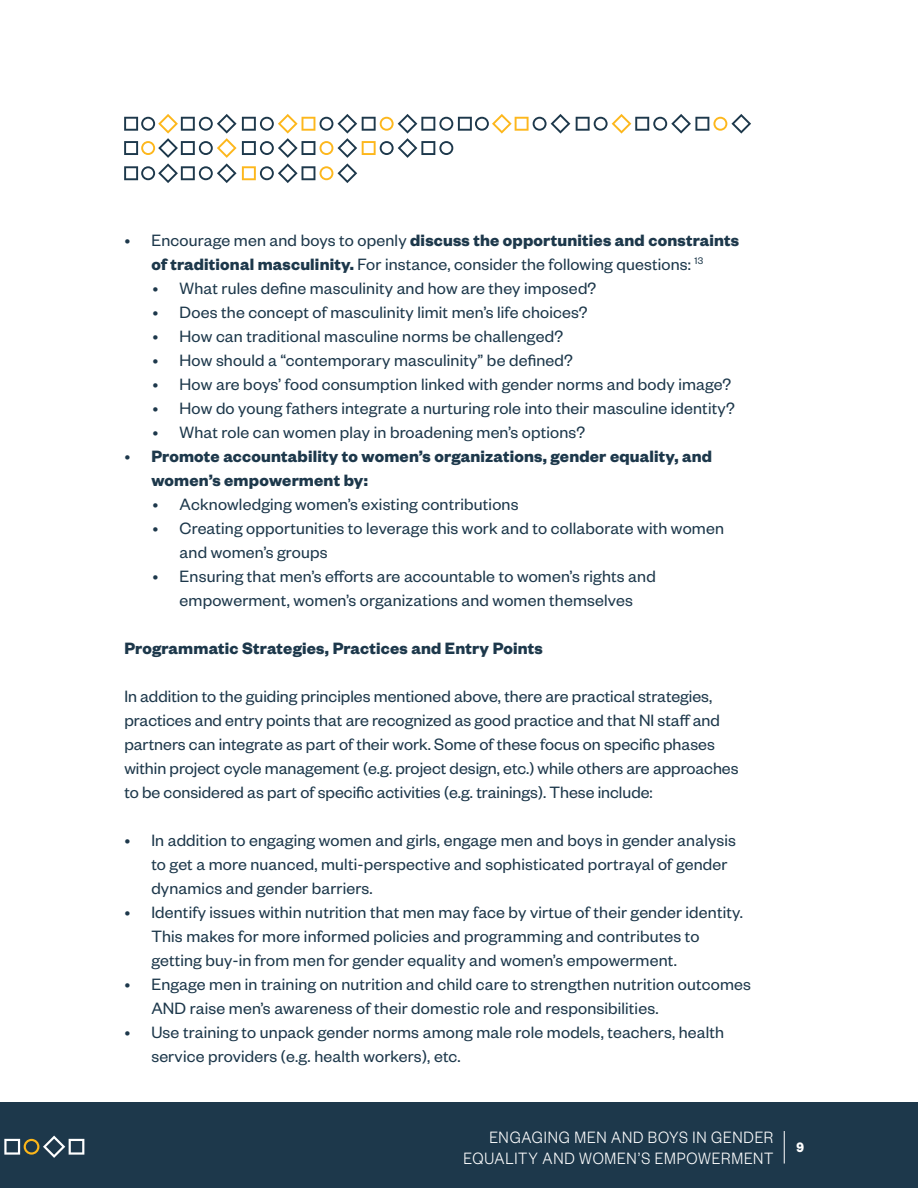
<style>
.page{position:relative;width:918px;height:1188px;background:#fff}
.page>*{position:absolute;margin:0;border:0;box-sizing:border-box;transform-origin:0 0}
.t1{font:18px/24px "Founders Grotesk";letter-spacing:.01em;color:#1d384b}
.t2{font:700 18px/24px "Founders Grotesk";letter-spacing:.01em;color:#1d384b}
.t3{font:300 18px/21px "Founders Grotesk";letter-spacing:.045em;color:#fff;text-align:right;scale:.9 1}
.t4{font:700 15px "Founders Grotesk";color:#fff;scale:.9 1}
.s1{font-weight:700}
.s2{font-weight:400}
</style>
<div class="page">
<div style="left:0;top:1103px;width:918px;height:85px;background:#1d384b"></div>
<svg style="left:4px;top:1136px;width:80px;height:22px"></svg>
<hr style="left:784px;top:1131px;width:1px;height:33px;background:#fff">
<svg style="left:576px;top:114px;width:175px;height:20px"></svg>
<svg style="left:124px;top:114px;width:446px;height:69px"></svg>
<p class="t1" style="left:124px;top:230px;width:616px;text-align:center">• Encourage men and boys to openly <span class="s1">discuss the opportunities and constraints of traditional masculinity.</span> For instance, consider the following questions: <sup>13</sup></p>
<p class="t1" style="left:153px;top:278px;width:445px">• What rules define masculinity and how are they imposed?</p>
<p class="t1" style="left:153px;top:302px;width:437px">• Does the concept of masculinity limit men’s life choices?</p>
<p class="t1" style="left:153px;top:326px;width:412px">• How can traditional masculine norms be challenged?</p>
<p class="t1" style="left:153px;top:350px;width:422px">• How should a “contemporary masculinity” be defined?</p>
<p class="t1" style="left:153px;top:374px;width:580px">• How are boys’ food consumption linked with gender norms and body image?</p>
<p class="t1" style="left:153px;top:398px;width:584px">• How do young fathers integrate a nurturing role into their masculine identity?</p>
<p class="t1" style="left:153px;top:422px;width:434px">• What role can women play in broadening men’s options?</p>
<p class="t2" style="left:151px;top:446px;width:562px;text-indent:-27px"><span class="s2">•</span> Promote accountability to women’s organizations, gender equality, and women’s empowerment by:</p>
<p class="t1" style="left:153px;top:494px;width:367px">• Acknowledging women’s existing contributions</p>
<p class="t1" style="left:180px;top:518px;width:546px;text-indent:-27px">• Creating opportunities to leverage this work and to collaborate with women and women’s groups</p>
<p class="t1" style="left:153px;top:566px;width:505px;text-align:center">• Ensuring that men’s efforts are accountable to women’s rights and empowerment, women’s organizations and women themselves</p>
<p class="t2" style="left:124px;top:638px;width:420px">Programmatic Strategies, Practices and Entry Points</p>
<p class="t1" style="left:124px;top:686px;width:616px">In addition to the guiding principles mentioned above, there are practical strategies, practices and entry points that are recognized as good practice and that NI staff and partners can integrate as part of their work. Some of these focus on specific phases within project cycle management (e.g. project design, etc.) while others are approaches to be considered as part of specific activities (e.g. trainings). These include:</p>
<p class="t1" style="left:151px;top:830px;width:586px;text-indent:-27px">• In addition to engaging women and girls, engage men and boys in gender analysis to get a more nuanced, multi-perspective and sophisticated portrayal of gender dynamics and gender barriers.</p>
<p class="t1" style="left:151px;top:902px;width:593px;text-indent:-27px">• Identify issues within nutrition that men may face by virtue of their gender identity.<br>This makes for more informed policies and programming and contributes to getting buy-in from men for gender equality and women’s empowerment.</p>
<p class="t1" style="left:151px;top:974px;width:601px;text-indent:-27px">• Engage men in training on nutrition and child care to strengthen nutrition outcomes<br>AND raise men’s awareness of their domestic role and responsibilities.</p>
<p class="t1" style="left:151px;top:1022px;width:574px;text-indent:-27px">• Use training to unpack gender norms among male role models, teachers, health service providers (e.g. health workers), etc.</p>
<p class="t3" style="left:464px;top:1126px;width:346px">ENGAGING MEN AND BOYS IN GENDER<br>EQUALITY AND WOMEN’S EMPOWERMENT</p>
<p class="t4" style="left:796px;top:1143px;width:10px">9</p>
</div>
